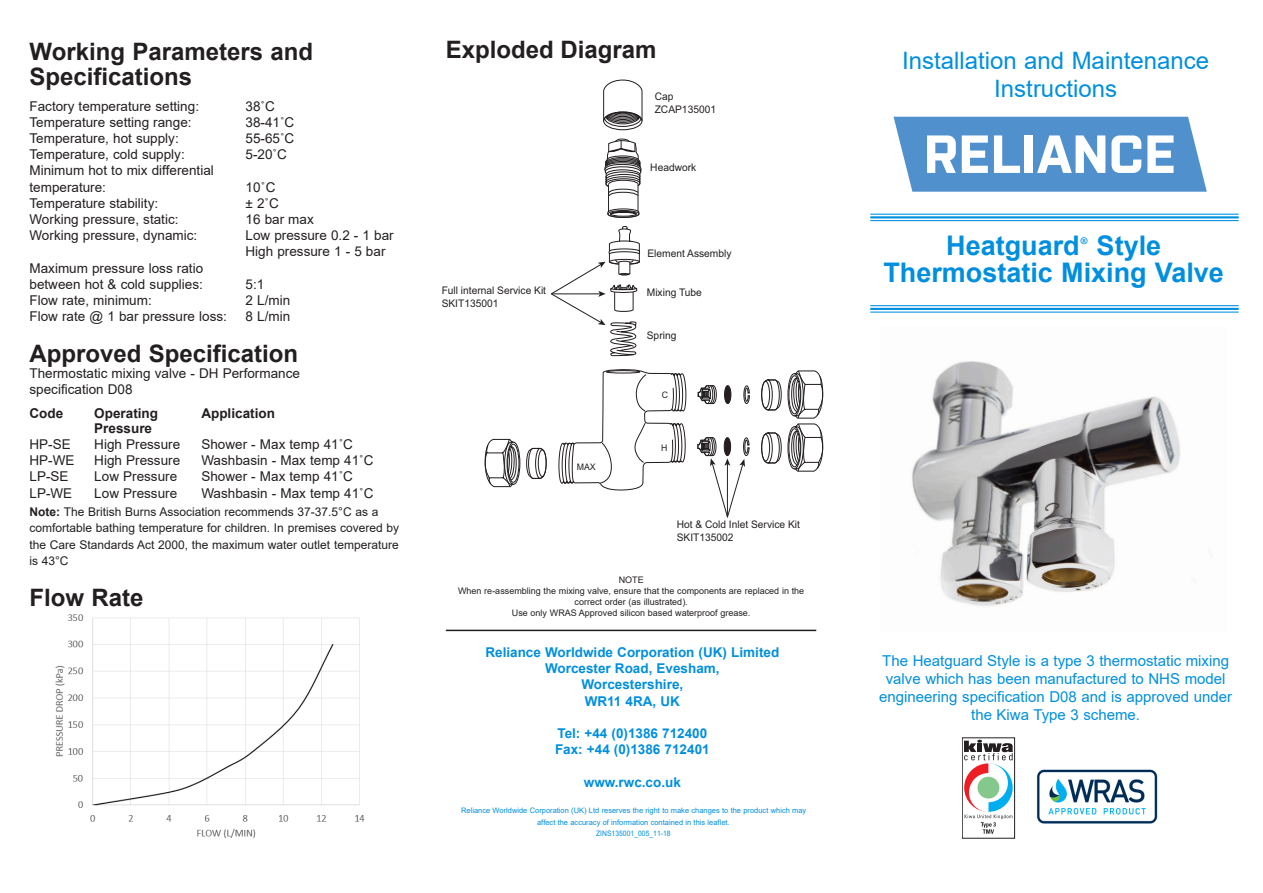
<style>
.page{position:relative;width:1263px;height:893px;background:#fff}
.page>*{position:absolute;margin:0;border:0;box-sizing:border-box;transform-origin:0 0}
.t1{font:700 27px "Arial";color:#008fde}
.t2{font:700 24px/25.5px "Arial";color:#231f20}
.t3{font:24px/28.8px "Arial";color:#008fde;text-align:center}
.t4{font:15px/18px "Arial";color:#008fde;text-align:center}
.t5{font:13.5px/16.2px "Arial";color:#231f20}
.t6{font:700 13.5px/16.2px "Arial";color:#008fde;text-align:center}
.t7{font:700 13.5px "Arial";color:#231f20}
.t8{font:12px/16.5px "Arial";color:#231f20}
.t9{font:10.5px/12.6px "Arial";color:#231f20}
.t10{font:9px/10.8px "Arial";color:#231f20;text-align:center}
.t11{font:7.5px/12.8px "Arial";color:#008fde;text-align:center}
.t12{font:7.5px "Arial";color:#008fde;scale:.9 1}
.s1{font-weight:700}
.s2{font-family:"Minion Pro";font-weight:400}
</style>
<div class="page">
<svg style="left:484px;top:80px;width:339px;height:438px"></svg>
<div style="left:434px;top:44px;width:395px;height:514px;border:2px solid #fff;border-radius:27px"></div>
<img style="left:912px;top:361px;width:269px;height:245px">
<img style="left:55px;top:614px;width:310px;height:224px">
<svg style="left:893px;top:117px;width:314px;height:75px"></svg>
<hr style="left:870px;top:305px;width:369px;height:1px;background:#008fde">
<hr style="left:870px;top:308px;width:369px;height:2px;background:#008fde">
<hr style="left:870px;top:312px;width:369px;height:1px;background:#008fde">
<hr style="left:870px;top:214px;width:369px;height:1px;background:#008fde">
<hr style="left:870px;top:216px;width:369px;height:2px;background:#008fde">
<hr style="left:870px;top:220px;width:369px;height:1px;background:#008fde">
<div style="left:962px;top:738px;width:53px;height:100px;border:1px solid #231f20"></div>
<svg style="left:964px;top:740px;width:49px;height:94px"></svg>
<img style="left:1037px;top:769px;width:121px;height:55px">
<hr style="left:446px;top:630px;width:370px;height:1px;background:#231f20">
<p class="t2" style="left:29px;top:39px;width:285px">Working Parameters and<br>Specifications</p>
<p class="t5" style="left:29px;top:98px;width:171px">Factory temperature setting:</p>
<p class="t5" style="left:245px;top:98px;width:31px">38˚C</p>
<p class="t5" style="left:29px;top:114px;width:164px">Temperature setting range:</p>
<p class="t5" style="left:245px;top:114px;width:50px">38-41˚C</p>
<p class="t5" style="left:29px;top:130px;width:151px">Temperature, hot supply:</p>
<p class="t5" style="left:29px;top:146px;width:157px">Temperature, cold supply:</p>
<p class="t5" style="left:29px;top:162px;width:186px">Minimum hot to mix differential</p>
<p class="t5" style="left:29px;top:179px;width:78px">temperature:</p>
<p class="t5" style="left:29px;top:195px;width:130px">Temperature stability:</p>
<p class="t5" style="left:29px;top:211px;width:151px">Working pressure, static:</p>
<p class="t5" style="left:29px;top:227px;width:169px">Working pressure, dynamic:</p>
<p class="t5" style="left:29px;top:260px;width:175px">Maximum pressure loss ratio</p>
<p class="t5" style="left:29px;top:276px;width:175px">between hot &amp; cold supplies:</p>
<p class="t5" style="left:29px;top:292px;width:124px">Flow rate, minimum:</p>
<p class="t5" style="left:245px;top:130px;width:50px">55-65˚C<br>5-20˚C</p>
<p class="t5" style="left:245px;top:179px;width:150px">10˚C<br>± 2˚C<br>16 bar max<br>Low pressure 0.2 - 1 bar<br>High pressure 1 - 5 bar</p>
<p class="t5" style="left:245px;top:276px;width:46px">5:1<br>2 L/min</p>
<p class="t5" style="left:29px;top:308px;width:199px">Flow rate @ 1 bar pressure loss:</p>
<p class="t5" style="left:245px;top:308px;width:46px">8 L/min</p>
<p class="t2" style="left:29px;top:341px;width:270px">Approved Specification</p>
<p class="t5" style="left:29px;top:365px;width:272px">Thermostatic mixing valve - DH Performance</p>
<p class="t5" style="left:29px;top:381px;width:105px">specification D08</p>
<p class="t7" style="left:29px;top:404px;width:35px">Code</p>
<p class="t7" style="left:94px;top:404px;width:65px">Operating</p>
<p class="t7" style="left:201px;top:404px;width:75px">Application</p>
<p class="t7" style="left:94px;top:419px;width:59px">Pressure</p>
<p class="t5" style="left:29px;top:436px;width:43px">HP-SE</p>
<p class="t5" style="left:94px;top:436px;width:87px">High Pressure</p>
<p class="t5" style="left:201px;top:436px;width:153px">Shower - Max temp 41˚C</p>
<p class="t5" style="left:29px;top:452px;width:46px">HP-WE</p>
<p class="t5" style="left:94px;top:452px;width:87px">High Pressure</p>
<p class="t5" style="left:201px;top:452px;width:174px">Washbasin - Max temp 41˚C</p>
<p class="t5" style="left:29px;top:468px;width:41px">LP-SE</p>
<p class="t5" style="left:94px;top:468px;width:84px">Low Pressure</p>
<p class="t5" style="left:201px;top:468px;width:153px">Shower - Max temp 41˚C</p>
<p class="t5" style="left:29px;top:485px;width:44px">LP-WE</p>
<p class="t5" style="left:94px;top:485px;width:84px">Low Pressure</p>
<p class="t5" style="left:201px;top:485px;width:174px">Washbasin - Max temp 41˚C</p>
<p class="t8" style="left:29px;top:503px;width:371px"><span class="s1">Note:</span> The British Burns Association recommends 37-37.5°C as a comfortable bathing temperature for children. In premises covered by the Care Standards Act 2000, the maximum water outlet temperature is 43°C</p>
<p class="t2" style="left:29px;top:585px;width:116px">Flow Rate</p>
<p class="t2" style="left:446px;top:37px;width:212px">Exploded Diagram</p>
<p class="t9" style="left:655px;top:90px;width:63px">Cap<br>ZCAP135001</p>
<p class="t9" style="left:442px;top:284px;width:106px">Full internal Service Kit<br>SKIT135001</p>
<p class="t10" style="left:577px;top:461px;width:20px">MAX</p>
<p class="t9" style="left:650px;top:161px;width:47px">Headwork</p>
<p class="t9" style="left:647px;top:248px;width:86px">Element Assembly</p>
<p class="t9" style="left:647px;top:286px;width:57px">Mixing Tube</p>
<p class="t9" style="left:647px;top:329px;width:31px">Spring</p>
<p class="t10" style="left:662px;top:390px;width:8px">C</p>
<p class="t10" style="left:661px;top:443px;width:8px">H</p>
<p class="t9" style="left:677px;top:518px;width:125px">Hot &amp; Cold Inlet Service Kit<br>SKIT135002</p>
<p class="t10" style="left:619px;top:575px;width:27px">NOTE</p>
<p class="t10" style="left:458px;top:586px;width:348px">When re-assembling the mixing valve, ensure that the components are replaced in the correct order (as illustrated).</p>
<p class="t10" style="left:512px;top:607px;width:240px">Use only WRAS Approved silicon based waterproof grease.</p>
<p class="t6" style="left:485px;top:644px;width:295px">Reliance Worldwide Corporation (UK) Limited<br>Worcester Road, Evesham,<br>Worcestershire,<br>WR11 4RA, UK</p>
<p class="t6" style="left:555px;top:725px;width:156px;text-align:left">Tel: +44 (0)1386 712400<br>Fax: +44 (0)1386 712401</p>
<p class="t6" style="left:584px;top:774px;width:99px">www.rwc.co.uk</p>
<p class="t11" style="left:461px;top:804px;width:347px">Reliance Worldwide Corporation (UK) Ltd reserves the right to make changes to the product which may affect the accuracy of information contained in this leaflet.</p>
<p class="t12" style="left:596px;top:829px;width:84px">ZINS135001_005_11-18</p>
<p class="t3" style="left:902px;top:46px;width:308px">Installation and Maintenance<br>Instructions</p>
<p class="t1" style="left:946px;top:226px;width:216px">Heatguard<span class="s2">®</span> Style</p>
<p class="t1" style="left:883px;top:253px;width:342px">Thermostatic Mixing Valve</p>
<p class="t4" style="left:879px;top:652px;width:354px">The Heatguard Style is a type 3 thermostatic mixing valve which has been manufactured to NHS model engineering specification D08 and is approved under the Kiwa Type 3 scheme.</p>
</div>
